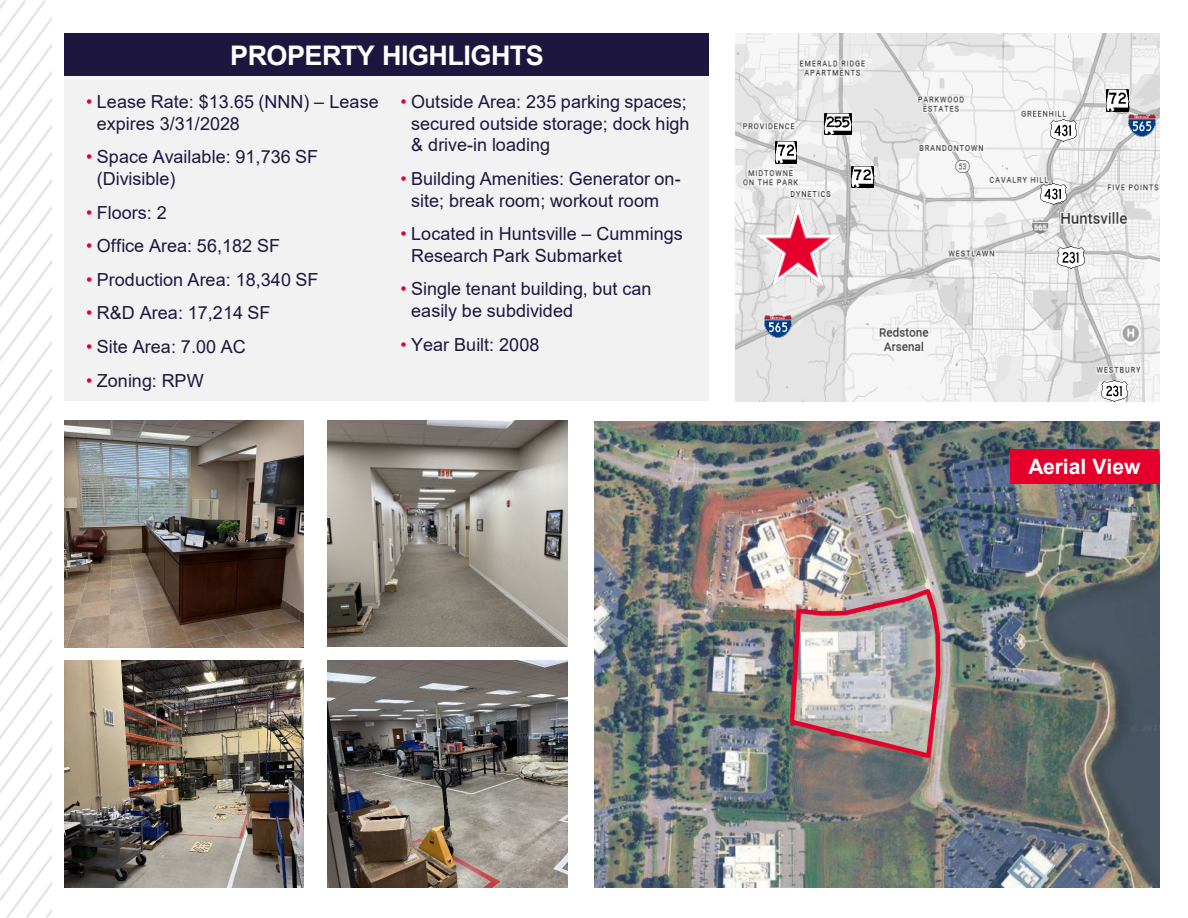
<style>
.page{position:relative;width:1188px;height:918px;background:#fff}
.page>*{position:absolute;margin:0;border:0;box-sizing:border-box;transform-origin:0 0}
.t1{font:700 27px "Arial";letter-spacing:-.02em;color:#fff}
.t2{font:700 21px "Arial";color:#fff}
.t3{font:18px/21.6px "Arial";letter-spacing:.005em;color:#1d1740}
.s1{color:#e4002b}
</style>
<div class="page">
<img style="left:0;top:0;width:52px;height:918px">
<div style="left:64px;top:75px;width:645px;height:326px;background:#f2f2f2"></div>
<div style="left:64px;top:34px;width:645px;height:42px;background:#1d1740"></div>
<img style="left:594px;top:421px;width:565px;height:466px">
<img style="left:787px;top:585px;width:156px;height:176px">
<div style="left:1010px;top:449px;width:149px;height:34px;background:#e4002b"></div>
<img style="left:64px;top:420px;width:239px;height:227px">
<img style="left:328px;top:660px;width:239px;height:227px">
<img style="left:64px;top:660px;width:240px;height:227px">
<img style="left:328px;top:420px;width:239px;height:227px">
<img style="left:735px;top:34px;width:424px;height:367px">
<img style="left:756px;top:202px;width:84px;height:84px">
<img style="left:765px;top:316px;width:27px;height:21px">
<img style="left:1128px;top:115px;width:27px;height:22px">
<img style="left:1058px;top:247px;width:26px;height:21px">
<img style="left:1101px;top:380px;width:27px;height:22px">
<img style="left:1050px;top:120px;width:27px;height:22px">
<img style="left:1040px;top:183px;width:27px;height:22px">
<img style="left:775px;top:142px;width:22px;height:21px">
<img style="left:1107px;top:90px;width:21px;height:21px">
<img style="left:825px;top:113px;width:27px;height:22px">
<img style="left:852px;top:166px;width:21px;height:22px">
<p class="t1" style="left:230px;top:36px;width:315px">PROPERTY HIGHLIGHTS</p>
<p class="t3" style="left:411px;top:91px;width:280px;text-indent:-11px"><span class="s1">•</span> Outside Area: 235 parking spaces; secured outside storage; dock high &amp; drive-in loading</p>
<p class="t3" style="left:400px;top:168px;width:282px;text-align:center"><span class="s1">•</span> Building Amenities: Generator on&shy;site; break room; workout room</p>
<p class="t3" style="left:411px;top:223px;width:273px;text-indent:-11px"><span class="s1">•</span> Located in Huntsville – Cummings<br>Research Park Submarket</p>
<p class="t3" style="left:411px;top:278px;width:242px;text-indent:-11px"><span class="s1">•</span> Single tenant building, but can easily be subdivided</p>
<p class="t3" style="left:400px;top:333px;width:141px"><span class="s1">•</span> Year Built: 2008</p>
<p class="t3" style="left:97px;top:91px;width:283px;text-indent:-11px"><span class="s1">•</span> Lease Rate: $13.65 (NNN) – Lease expires 3/31/2028</p>
<p class="t3" style="left:97px;top:146px;width:223px;text-indent:-11px"><span class="s1">•</span> Space Available: 91,736 SF (Divisible)</p>
<p class="t3" style="left:86px;top:201px;width:82px"><span class="s1">•</span> Floors: 2</p>
<p class="t3" style="left:86px;top:235px;width:196px"><span class="s1">•</span> Office Area: 56,182 SF</p>
<p class="t3" style="left:86px;top:269px;width:234px"><span class="s1">•</span> Production Area: 18,340 SF</p>
<p class="t3" style="left:86px;top:302px;width:186px"><span class="s1">•</span> R&amp;D Area: 17,214 SF</p>
<p class="t3" style="left:86px;top:336px;width:161px"><span class="s1">•</span> Site Area: 7.00 AC</p>
<p class="t3" style="left:86px;top:369px;width:119px"><span class="s1">•</span> Zoning: RPW</p>
<p class="t2" style="left:1028px;top:452px;width:114px">Aerial View</p>
</div>
